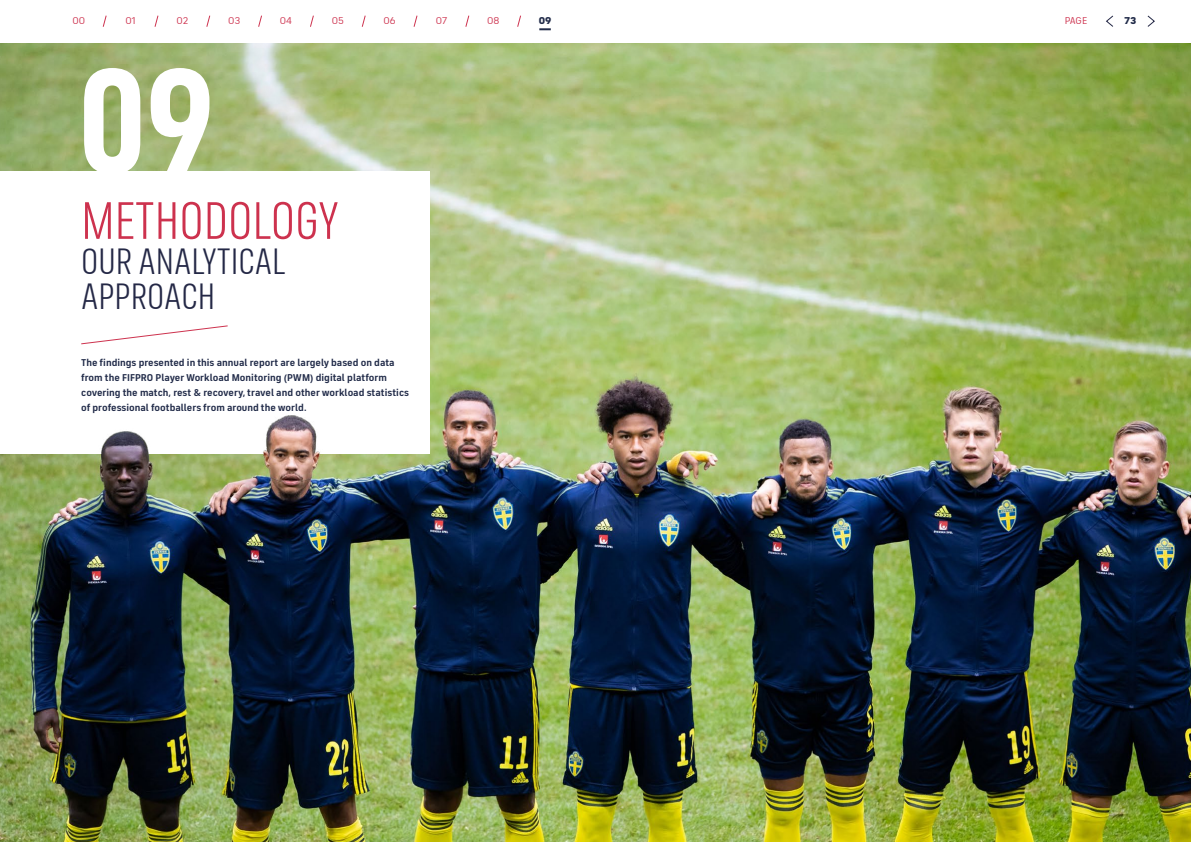
<style>
.page{position:relative;width:1191px;height:842px;background:#fff}
.page>*{position:absolute;margin:0;border:0;box-sizing:border-box;transform-origin:0 0}
.t1{font:700 150.6px "FS Industrie Cd";color:#fff}
.t2{font:53.8px "FS Industrie Cd";color:#cd324e}
.t3{font:38px/35px "FS Industrie Cd";color:#242846}
.t4{font:700 10px/15px "FS Industrie";color:#212b49}
.t5{font:10px "FS Industrie";letter-spacing:-.005em;color:#cd324e}
.t6{font:900 10px "FS Industrie";color:#212b49}
</style>
<div class="page">
<img style="left:0;top:43px;width:1191px;height:799px">
<div style="left:0;top:172px;width:429px;height:282px;background:#fff"></div>
<svg style="left:1147px;top:15px;width:8px;height:12px"></svg>
<svg style="left:1106px;top:15px;width:8px;height:12px"></svg>
<svg style="left:102px;top:15px;width:5px;height:12px"></svg>
<svg style="left:154px;top:15px;width:5px;height:12px"></svg>
<svg style="left:206px;top:15px;width:5px;height:12px"></svg>
<svg style="left:258px;top:15px;width:4px;height:12px"></svg>
<svg style="left:310px;top:15px;width:4px;height:12px"></svg>
<svg style="left:361px;top:15px;width:5px;height:12px"></svg>
<svg style="left:413px;top:15px;width:5px;height:12px"></svg>
<svg style="left:465px;top:15px;width:5px;height:12px"></svg>
<svg style="left:517px;top:15px;width:4px;height:12px"></svg>
<svg style="left:539px;top:28px;width:12px;height:2px"></svg>
<svg style="left:81px;top:325px;width:147px;height:20px"></svg>
<p class="t5" style="left:72px;top:15px;width:14px">00</p>
<p class="t5" style="left:125px;top:15px;width:12px">01</p>
<p class="t5" style="left:177px;top:15px;width:13px">02</p>
<p class="t5" style="left:228px;top:15px;width:14px">03</p>
<p class="t5" style="left:280px;top:15px;width:14px">04</p>
<p class="t5" style="left:332px;top:15px;width:13px">05</p>
<p class="t5" style="left:383px;top:15px;width:14px">06</p>
<p class="t5" style="left:436px;top:15px;width:13px">07</p>
<p class="t5" style="left:487px;top:15px;width:14px">08</p>
<p class="t6" style="left:539px;top:14px;width:14px">09</p>
<h1 class="t1" style="left:78px;top:28px;width:137px">09</h1>
<h2 class="t2" style="left:81px;top:190px;width:259px">METHODOLOGY</h2>
<h3 class="t3" style="left:81px;top:244px;width:206px">OUR ANALYTICAL<br>APPROACH</h3>
<p class="t4" style="left:81px;top:355px;width:329px">The findings presented in this annual report are largely based on data from the FIFPRO Player Workload Monitoring (PWM) digital platform covering the match, rest &amp; recovery, travel and other workload statistics of professional footballers from around the world.</p>
<p class="t5" style="left:1064px;top:15px;width:24px">PAGE</p>
<p class="t6" style="left:1124px;top:14px;width:13px">73</p>
</div>
